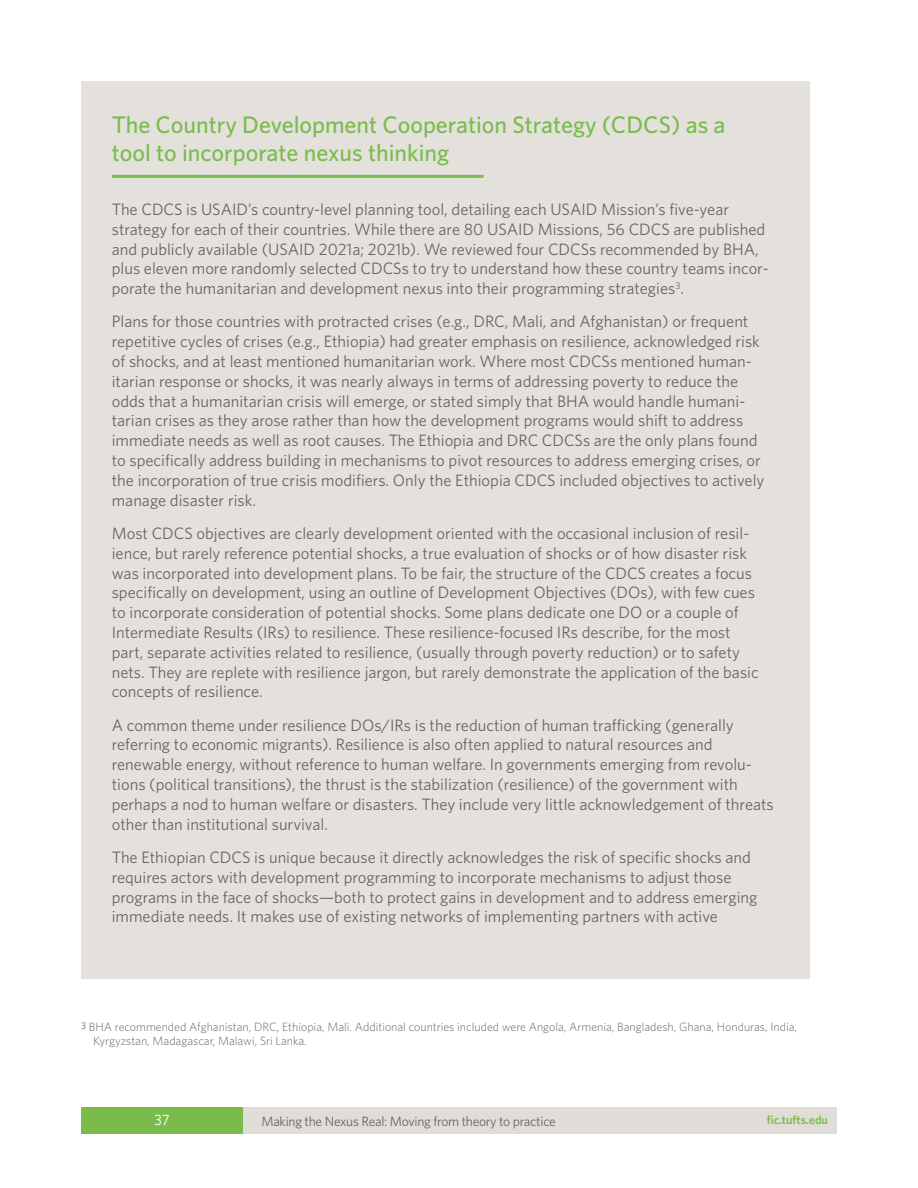
<style>
.page{position:relative;width:918px;height:1188px;background:#fff}
.page>*{position:absolute;margin:0;border:0;box-sizing:border-box;transform-origin:0 0}
.t1{font:500 24px/28.8px "Whitney";color:#7abc4c}
.t2{font:16.5px/19.8px "Whitney";color:#65656a}
.t3{font:15px "Whitney";color:#fff}
.t4{font:13.5px "Whitney";letter-spacing:-.02em;color:#65656a}
.t5{font:300 12px/14.4px "Whitney";color:#65656a}
.t6{font:600 12px "Whitney";color:#7abc4c}
</style>
<div class="page">
<div style="left:81px;top:1107px;width:162px;height:27px;background:#7abc4c"></div>
<div style="left:243px;top:1107px;width:594px;height:27px;background:#e0ddd9"></div>
<div style="left:81px;top:81px;width:729px;height:897px;background:#e4e0dc"></div>
<hr style="left:112px;top:175px;width:372px;height:3px;background:#7abc4c">
<h1 class="t1" style="left:112px;top:109px;width:615px">The Country Development Cooperation Strategy (CDCS) as a tool to incorporate nexus thinking</h1>
<p class="t2" style="left:112px;top:199px;width:658px">The CDCS is USAID’s country-level planning tool, detailing each USAID Mission’s five-year strategy for each of their countries. While there are 80 USAID Missions, 56 CDCS are published and publicly available (USAID 2021a; 2021b). We reviewed four CDCSs recommended by BHA, plus eleven more randomly selected CDCSs to try to understand how these country teams incor&shy;porate the humanitarian and development nexus into their programming strategies<sup>3</sup>.</p>
<p class="t2" style="left:112px;top:311px;width:654px">Plans for those countries with protracted crises (e.g., DRC, Mali, and Afghanistan) or frequent repetitive cycles of crises (e.g., Ethiopia) had greater emphasis on resilience, acknowledged risk of shocks, and at least mentioned humanitarian work. Where most CDCSs mentioned human&shy;itarian response or shocks, it was nearly always in terms of addressing poverty to reduce the odds that a humanitarian crisis will emerge, or stated simply that BHA would handle humani&shy;tarian crises as they arose rather than how the development programs would shift to address immediate needs as well as root causes. The Ethiopia and DRC CDCSs are the only plans found to specifically address building in mechanisms to pivot resources to address emerging crises, or the incorporation of true crisis modifiers. Only the Ethiopia CDCS included objectives to actively manage disaster risk.</p>
<p class="t2" style="left:112px;top:523px;width:649px">Most CDCS objectives are clearly development oriented with the occasional inclusion of resil&shy;ience, but rarely reference potential shocks, a true evaluation of shocks or of how disaster risk was incorporated into development plans. To be fair, the structure of the CDCS creates a focus specifically on development, using an outline of Development Objectives (DOs), with few cues to incorporate consideration of potential shocks. Some plans dedicate one DO or a couple of Intermediate Results (IRs) to resilience. These resilience-focused IRs describe, for the most part, separate activities related to resilience, (usually through poverty reduction) or to safety nets. They are replete with resilience jargon, but rarely demonstrate the application of the basic concepts of resilience.</p>
<p class="t2" style="left:112px;top:715px;width:664px">A common theme under resilience DOs/IRs is the reduction of human trafficking (generally referring to economic migrants). Resilience is also often applied to natural resources and renewable energy, without reference to human welfare. In governments emerging from revolu&shy;tions (political transitions), the thrust is the stabilization (resilience) of the government with perhaps a nod to human welfare or disasters. They include very little acknowledgement of threats other than institutional survival.</p>
<p class="t2" style="left:112px;top:847px;width:647px">The Ethiopian CDCS is unique because it directly acknowledges the risk of specific shocks and requires actors with development programming to incorporate mechanisms to adjust those programs in the face of shocks—both to protect gains in development and to address emerging immediate needs. It makes use of existing networks of implementing partners with active</p>
<p class="t5" style="left:93px;top:1020px;width:706px;text-indent:-12px"><sup>3</sup> BHA recommended Afghanistan, DRC, Ethiopia, Mali. Additional countries included were Angola, Armenia, Bangladesh, Ghana, Honduras, India,<br>Kyrgyzstan, Madagascar, Malawi, Sri Lanka.</p>
<p class="t3" style="left:154px;top:1110px;width:17px">37</p>
<p class="t4" style="left:261px;top:1112px;width:296px">Making the Nexus Real: Moving from theory to practice</p>
<p class="t6" style="left:767px;top:1112px;width:63px">fic.tufts.edu</p>
</div>
